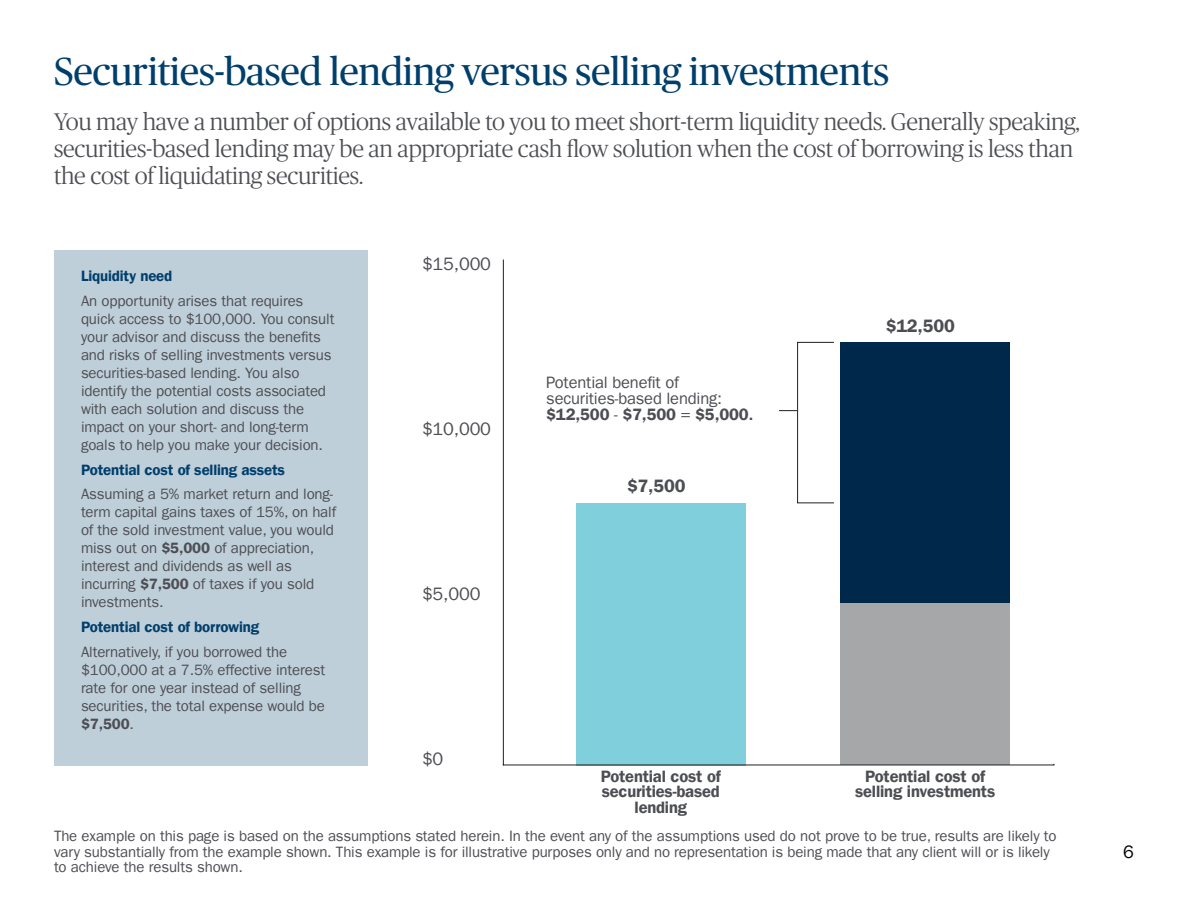
<style>
.page{position:relative;width:1188px;height:918px;background:#fff}
.page>*{position:absolute;margin:0;border:0;box-sizing:border-box;transform-origin:0 0}
.Internal_page_heading{font:39px "Publico Headline Ofc";letter-spacing:-.01em;color:#003f6b}
.Internal_page_subtitle{font:24px/27px "Publico Headline Light Ofc";letter-spacing:-.01em;color:#4d4e53}
.Captions_Caption_heading{font:18px "ITC Frank Goth For AMPF";letter-spacing:-.01em;color:#4d4e53}
.Captions_Caption_heading-2{font:700 18px "ITC Frank Goth For AMPF Dm";letter-spacing:-.01em;color:#4d4e53}
.t1{font:18px "ITC Frank Goth For AMPF";color:#000}
.Captions_Caption_heading-3{font:700 16.5px/15.8px "ITC Frank Goth For AMPF Dm";letter-spacing:-.01em;color:#4d4e53;text-align:center}
.Captions_Caption_heading-4{font:16.5px/15.8px "ITC Frank Goth For AMPF";letter-spacing:-.01em;color:#4d4e53}
.Captions_Caption_heading-5{font:15px/18px "ITC Frank Goth For AMPF";letter-spacing:-.01em;color:#4d4e53}
.Captions_Caption_heading-6{font:700 15px "ITC Frank Goth For AMPF Dm";letter-spacing:-.01em;color:#003f6b}
.s1{font-family:"ITC Frank Goth For AMPF Dm";font-weight:700}
.s2{font-family:"ITC Frank Goth For AMPF Dm";font-weight:700;font-size:15px}
</style>
<div class="page">
<div style="left:54px;top:250px;width:313px;height:516px;background:#bfcfda"></div>
<div style="left:840px;top:342px;width:170px;height:261px;background:#00284a"></div>
<div style="left:840px;top:603px;width:170px;height:162px;background:#a6a7a9"></div>
<div style="left:576px;top:503px;width:170px;height:262px;background:#80cfdc"></div>
<hr style="left:503px;top:260px;width:1px;height:505px;background:#231f20">
<div style="left:797px;top:342px;width:37px;height:161px;border:1px solid #231f20"></div>
<svg style="left:779px;top:410px;width:18px;height:1px"></svg>
<p class="Internal_page_heading" style="left:54px;top:44px;width:837px">Securities-based lending versus selling investments</p>
<p class="Internal_page_subtitle" style="left:54px;top:107px;width:1028px">You may have a number of options available to you to meet short-term liquidity needs. Generally speaking, securities-based lending may be an appropriate cash flow solution when the cost of borrowing is less than the cost of liquidating securities.</p>
<p class="Captions_Caption_heading-6" style="left:81px;top:267px;width:93px">Liquidity need</p>
<p class="Captions_Caption_heading-5" style="left:81px;top:292px;width:255px">An opportunity arises that requires quick access to $100,000. You consult your advisor and discuss the benefits and risks of selling investments versus securities-based lending. You also identify the potential costs associated with each solution and discuss the impact on your short- and long-term goals to help you make your decision.</p>
<p class="Captions_Caption_heading-6" style="left:81px;top:461px;width:206px">Potential cost of selling assets</p>
<p class="Captions_Caption_heading-5" style="left:81px;top:485px;width:257px">Assuming a 5% market return and long&shy;term capital gains taxes of 15%, on half of the sold investment value, you would miss out on <span class="s1">$5,000</span> of appreciation, interest and dividends as well as incurring <span class="s1">$7,500</span> of taxes if you sold investments.</p>
<p class="Captions_Caption_heading-6" style="left:81px;top:618px;width:180px">Potential cost of borrowing</p>
<p class="Captions_Caption_heading-5" style="left:81px;top:643px;width:246px">Alternatively, if you borrowed the $100,000 at a 7.5% effective interest rate for one year instead of selling securities, the total expense would be <span class="s1">$7,500</span>.</p>
<p class="Captions_Caption_heading" style="left:422px;top:254px;width:71px">$15,000</p>
<p class="Captions_Caption_heading" style="left:422px;top:419px;width:71px">$10,000</p>
<p class="Captions_Caption_heading" style="left:422px;top:584px;width:60px">$5,000</p>
<p class="Captions_Caption_heading-4" style="left:546px;top:375px;width:208px">Potential benefit of securities-based lending: <span class="s1">$12,500</span> - <span class="s1">$7,500</span> = <span class="s1">$5,000</span><span class="s2">.</span></p>
<p class="Captions_Caption_heading-2" style="left:627px;top:475px;width:60px">$7,500</p>
<p class="Captions_Caption_heading-2" style="left:886px;top:315px;width:71px">$12,500</p>
<p class="Captions_Caption_heading" style="left:422px;top:749px;width:23px">$0</p>
<p class="Captions_Caption_heading-3" style="left:601px;top:768px;width:122px">Potential cost of securities-based lending</p>
<p class="Captions_Caption_heading-3" style="left:855px;top:768px;width:142px">Potential cost of selling investments</p>
<p class="Captions_Caption_heading-5" style="left:54px;top:828px;width:1004px;line-height:15.8px">The example on this page is based on the assumptions stated herein. In the event any of the assumptions used do not prove to be true, results are likely to vary substantially from the example shown. This example is for illustrative purposes only and no representation is being made that any client will or is likely to achieve the results shown.</p>
<p class="t1" style="left:1123px;top:842px;width:12px">6</p>
</div>
